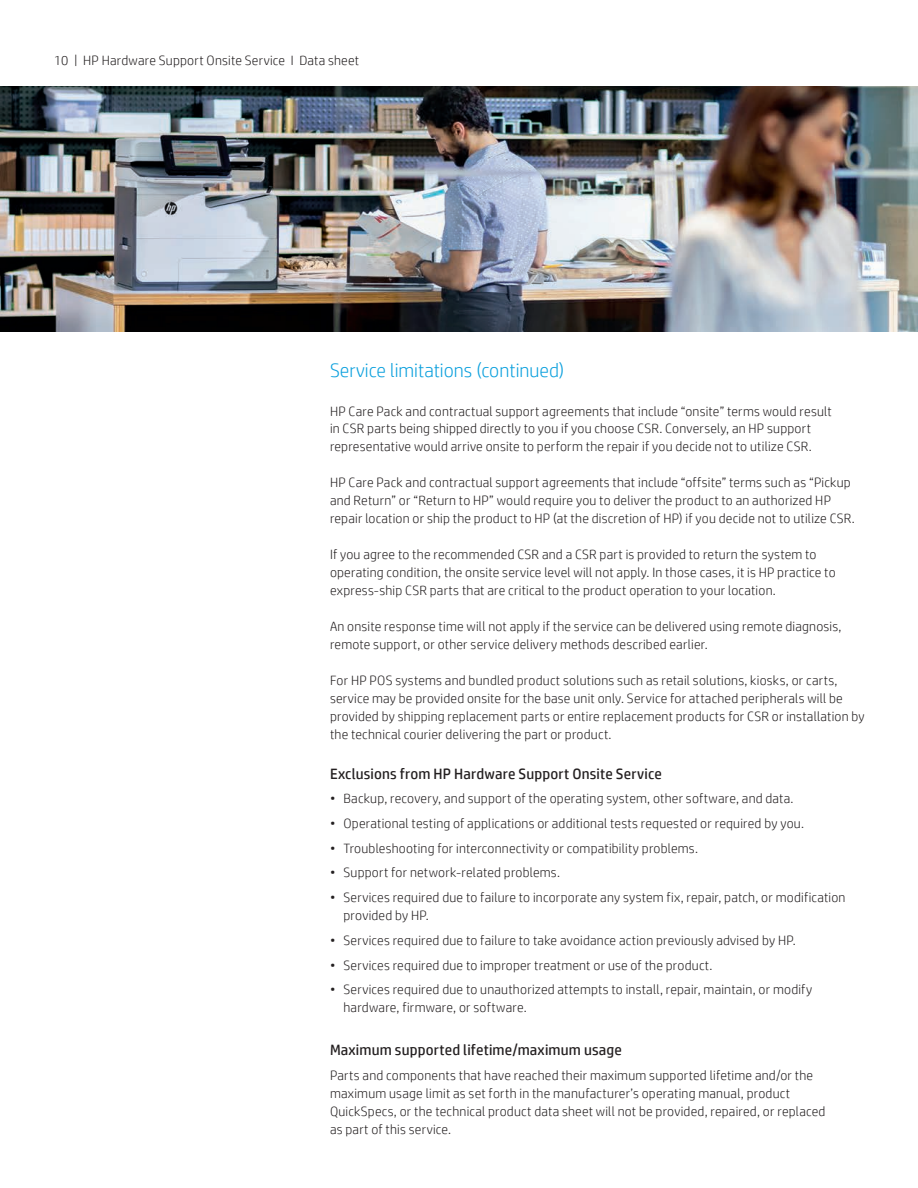
<style>
.page{position:relative;width:918px;height:1188px;background:#fff}
.page>*{position:absolute;margin:0;border:0;box-sizing:border-box;transform-origin:0 0}
.t1{font:300 19.5px "HP Simplified";color:#0ca0dd}
.t2{font:15px "HP Simplified";letter-spacing:.01em;color:#231f20}
.t3{font:300 13.5px/18px "HP Simplified";letter-spacing:.015em;color:#231f20}
</style>
<div class="page">
<img style="left:0;top:86px;width:918px;height:246px">
<p class="t3" style="left:54px;top:51px;width:307px">10 | HP Hardware Support Onsite Service I Data sheet</p>
<h1 class="t1" style="left:330px;top:357px;width:236px">Service limitations (continued)</h1>
<p class="t3" style="left:330px;top:401px;width:503px">HP Care Pack and contractual support agreements that include “onsite” terms would result in CSR parts being shipped directly to you if you choose CSR. Conversely, an HP support representative would arrive onsite to perform the repair if you decide not to utilize CSR.</p>
<p class="t3" style="left:330px;top:473px;width:526px">HP Care Pack and contractual support agreements that include “offsite” terms such as “Pickup and Return” or “Return to HP” would require you to deliver the product to an authorized HP repair location or ship the product to HP (at the discretion of HP) if you decide not to utilize CSR.</p>
<p class="t3" style="left:330px;top:545px;width:507px">If you agree to the recommended CSR and a CSR part is provided to return the system to operating condition, the onsite service level will not apply. In those cases, it is HP practice to express-ship CSR parts that are critical to the product operation to your location.</p>
<p class="t3" style="left:330px;top:617px;width:513px">An onsite response time will not apply if the service can be delivered using remote diagnosis, remote support, or other service delivery methods described earlier.</p>
<p class="t3" style="left:330px;top:671px;width:536px">For HP POS systems and bundled product solutions such as retail solutions, kiosks, or carts, service may be provided onsite for the base unit only. Service for attached peripherals will be provided by shipping replacement parts or entire replacement products for CSR or installation by the technical courier delivering the part or product.</p>
<p class="t2" style="left:330px;top:763px;width:333px">Exclusions from HP Hardware Support Onsite Service</p>
<p class="t3" style="left:330px;top:789px;width:465px">• Backup, recovery, and support of the operating system, other software, and data.</p>
<p class="t3" style="left:330px;top:814px;width:476px">• Operational testing of applications or additional tests requested or required by you.</p>
<p class="t3" style="left:330px;top:839px;width:370px">• Troubleshooting for interconnectivity or compatibility problems.</p>
<p class="t3" style="left:330px;top:863px;width:232px">• Support for network-related problems.</p>
<p class="t3" style="left:344px;top:888px;width:504px;text-indent:-14px">• Services required due to failure to incorporate any system fix, repair, patch, or modification provided by HP.</p>
<p class="t3" style="left:330px;top:931px;width:467px">• Services required due to failure to take avoidance action previously advised by HP.</p>
<p class="t3" style="left:330px;top:956px;width:384px">• Services required due to improper treatment or use of the product.</p>
<p class="t3" style="left:344px;top:980px;width:470px;text-indent:-14px">• Services required due to unauthorized attempts to install, repair, maintain, or modify hardware, firmware, or software.</p>
<p class="t2" style="left:330px;top:1040px;width:293px">Maximum supported lifetime/maximum usage</p>
<p class="t3" style="left:330px;top:1066px;width:497px">Parts and components that have reached their maximum supported lifetime and/or the maximum usage limit as set forth in the manufacturer’s operating manual, product QuickSpecs, or the technical product data sheet will not be provided, repaired, or replaced as part of this service.</p>
</div>
